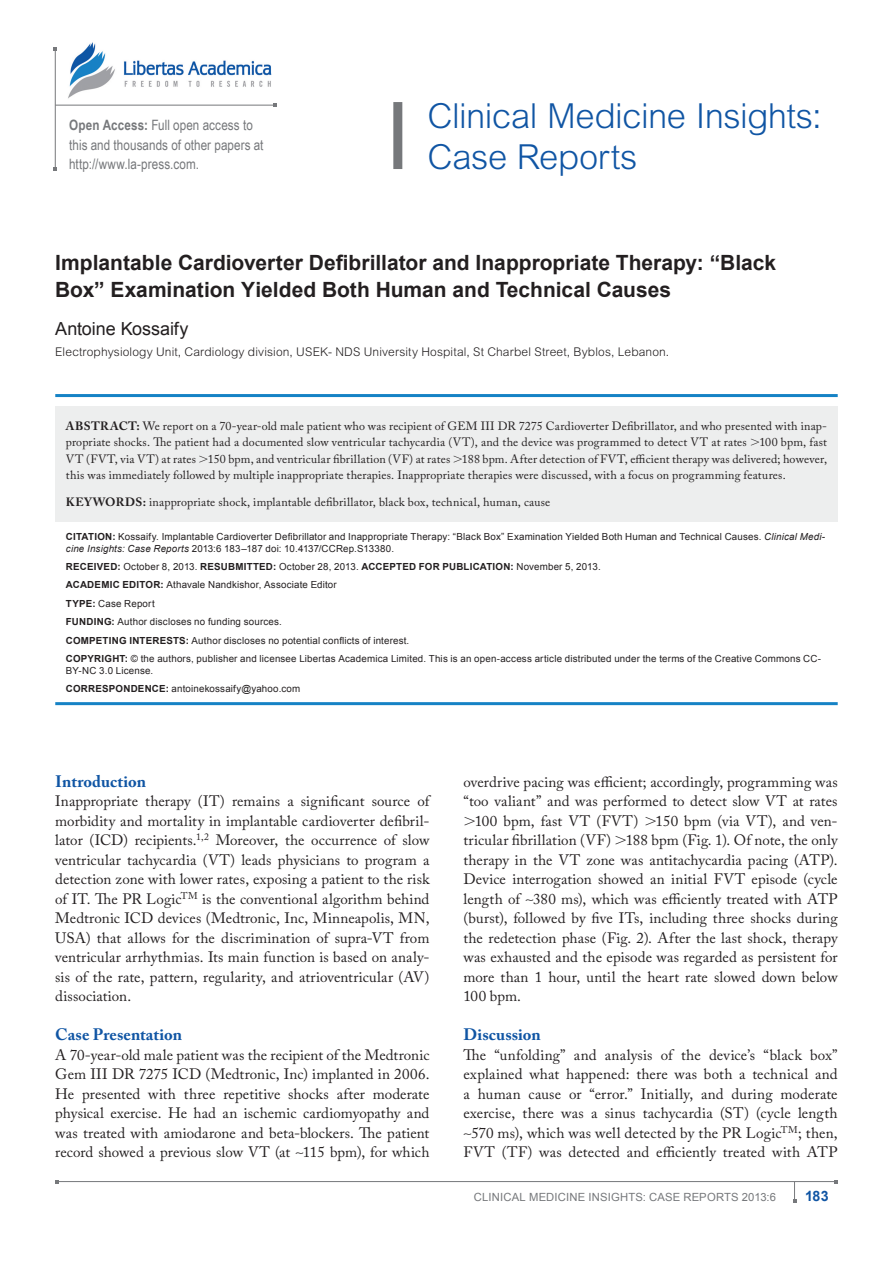
<style>
.page{position:relative;width:893px;height:1263px;background:#fff}
.page>*{position:absolute;margin:0;border:0;box-sizing:border-box;transform-origin:0 0}
.AO-Jname{font:300 34.5px/41.4px "Arial MT Std";letter-spacing:-.01em;color:#1055a4}
.AT{font:700 21px/27px "Arial";color:#231f20}
.AAu{font:18px "Arial";color:#231f20}
.t1{font:700 16.5px "Adobe Caslon Pro";letter-spacing:.005em;color:#1055a4}
.TxF{font:15px/19.5px "Adobe Caslon Pro";letter-spacing:.005em;color:#231f20;text-align:justify}
.OA{font:14.25px/19.5px "Arial Narrow";letter-spacing:.005em;color:#76787b}
.RunF-folio{font:700 14.25px "Arial";color:#1055a4}
.t2{font:12px/16.5px "Adobe Caslon Pro";letter-spacing:.015em;color:#231f20;text-align:justify}
.AAuAff{font:300 12px "Arial MT Std";letter-spacing:.01em;color:#231f20}
.RunF{font:11.25px "Arial";letter-spacing:.015em;color:#76787b}
.Citation{font:9.75px/12px "Arial";letter-spacing:.02em;color:#231f20}
.Citation-2{font:700 9.75px "Arial";letter-spacing:.025em;color:#231f20}
.Citation-l{font:9.75px "Arial";letter-spacing:.02em;color:#231f20}
.Citation-l-2{font:700 9.75px "Arial";color:#231f20}
.s1{font-weight:700}
.s2{font-family:"Mathematical Pi One"}
.s3{font-style:italic}
.s4{font-weight:400}
</style>
<div class="page">
<hr style="left:57px;top:1181px;width:779px;height:1px;background:#76787b">
<svg style="left:793px;top:1182px;width:3px;height:20px"></svg>
<hr style="left:55px;top:49px;width:1px;height:120px;background:#76787b">
<hr style="left:55px;top:105px;width:220px;height:1px;background:#76787b">
<img style="left:68px;top:42px;width:204px;height:57px">
<div style="left:393px;top:102px;width:9px;height:67px;background:#76787b"></div>
<hr style="left:55px;top:394px;width:783px;height:3px;background:#1582c5">
<hr style="left:55px;top:702px;width:783px;height:3px;background:#1582c5">
<div style="left:55px;top:406px;width:783px;height:115px;background:#edeeee"></div>
<p class="OA" style="left:69px;top:115px;width:196px"><span class="s1">Open Access:</span> Full open access to this and thousands of other papers at http://www.la-press.com.</p>
<p class="AO-Jname" style="left:428px;top:96px;width:396px">Clinical Medicine Insights:<br>Case Reports</p>
<p class="AT" style="left:55px;top:250px;width:722px">Implantable Cardioverter Defibrillator and Inappropriate Therapy: “Black<br>Box” Examination Yielded Both Human and Technical Causes</p>
<p class="AAu" style="left:55px;top:317px;width:135px">Antoine Kossaify</p>
<p class="AAuAff" style="left:55px;top:345px;width:615px">Electrophysiology Unit, Cardiology division, USEK- NDS University Hospital, St Charbel Street, Byblos, Lebanon.</p>
<p class="t2" style="left:66px;top:417px;width:763px"><span class="s1">Abstract:</span> We report on a 70-year-old male patient who was recipient of GEM III DR 7275 Cardioverter Defibrillator, and who presented with inap&shy;propriate shocks. The patient had a documented slow ventricular tachycardia (VT), and the device was programmed to detect VT at rates <span class="s2">.</span>100 bpm, fast VT (FVT, via VT) at rates <span class="s2">.</span>150 bpm, and ventricular fibrillation (VF) at rates <span class="s2">.</span>188 bpm. After detection of FVT, efficient therapy was delivered; however, this was immediately followed by multiple inappropriate therapies. Inappropriate therapies were discussed, with a focus on programming features.</p>
<p class="t2" style="left:66px;top:494px;width:486px"><span class="s1">Keyword s:</span> inappropriate shock, implantable defibrillator, black box, technical, human, cause</p>
<p class="Citation" style="left:66px;top:530px;width:761px"><span class="s1">Citation:</span> Kossaify. Implantable Cardioverter Defibrillator and Inappropriate Therapy: “Black Box” Examination Yielded Both Human and Technical Causes. <span class="s3">Clinical Medi&shy;cine Insights: Case Reports</span> 2013:6 183–187 doi: 10.4137/CCRep.S13380.</p>
<p class="Citation-2" style="left:66px;top:560px;width:14px">Recei</p>
<p class="Citation-2" style="left:97px;top:560px;width:154px">ved: <span class="s4">October 8, 2013.</span> ReSubmitted</p>
<p class="Citation" style="left:273px;top:561px;width:97px"><span class="s1">:</span> October 28, 2013. <span class="s1">Acce</span></p>
<p class="Citation-2" style="left:390px;top:560px;width:15px">pted</p>
<p class="Citation-2" style="left:419px;top:560px;width:183px">for publication: <span class="s4">November 5, 2013.</span></p>
<p class="Citation-2" style="left:66px;top:578px;width:64px">Academicedit</p>
<p class="Citation" style="left:146px;top:579px;width:193px"><span class="s1">or:</span> Athavale Nandkishor, Associate Editor</p>
<p class="Citation" style="left:66px;top:597px;width:90px"><span class="s1">TYPE:</span> Case Report</p>
<p class="Citation" style="left:66px;top:616px;width:218px"><span class="s1">Fundi ng:</span> Author discloses no funding sources.</p>
<p class="Citation-2" style="left:66px;top:634px;width:82px">Competing Interests</p>
<p class="Citation" style="left:186px;top:634px;width:225px"><span class="s1">:</span> Author discloses no potential conflicts of interest.</p>
<p class="Citation" style="left:66px;top:653px;width:757px"><span class="s1">Copyright:</span> © the authors, publisher and licensee Libertas Academica Limited. This is an open-access article distributed under the terms of the Creative Commons CC-<br>BY-NC 3.0 License.</p>
<p class="Citation-l-2" style="left:66px;top:682px;width:23px">Corres</p>
<p class="Citation-l" style="left:109px;top:682px;width:193px"><span class="s1">pondence:</span> antoinekossaify@yahoo.com</p>
<h1 class="t1" style="left:55px;top:771px;width:92px">Introduction</h1>
<p class="TxF" style="left:55px;top:791px;width:376px">Inappropriate therapy (IT) remains a significant source of morbidity and mortality in implantable cardioverter defibril&shy;lator (ICD) recipients.<sup>1,2</sup> Moreover, the occurrence of slow ventricular tachycardia (VT) leads physicians to program a detection zone with lower rates, exposing a patient to the risk of IT. The PR Logic<sup>TM</sup> is the conventional algorithm behind Medtronic ICD devices (Medtronic, Inc, Minneapolis, MN, USA) that allows for the discrimination of supra-VT from ventricular arrhythmias. Its main function is based on analy&shy;sis of the rate, pattern, regularity, and atrioventricular (AV) dissociation.</p>
<h1 class="t1" style="left:55px;top:1025px;width:128px">Case Presentation</h1>
<p class="TxF" style="left:55px;top:1045px;width:376px">A 70-year-old male patient was the recipient of the Medtronic Gem III DR 7275 ICD (Medtronic, Inc) implanted in 2006.<br>He presented with three repetitive shocks after moderate physical exercise. He had an ischemic cardiomyopathy and was treated with amiodarone and beta-blockers. The patient record showed a previous slow VT (at ∼115 bpm), for which</p>
<p class="TxF" style="left:463px;top:772px;width:376px">overdrive pacing was efficient; accordingly, programming was “too valiant” and was performed to detect slow VT at rates <span class="s2">.</span>100 bpm, fast VT (FVT) <span class="s2">.</span>150 bpm (via VT), and ven&shy;tricular fibrillation (VF) <span class="s2">.</span>188 bpm (Fig. 1). Of note, the only therapy in the VT zone was antitachycardia pacing (ATP).<br>Device interrogation showed an initial FVT episode (cycle length of ∼380 ms), which was efficiently treated with ATP (burst), followed by five ITs, including three shocks during the redetection phase (Fig. 2). After the last shock, therapy was exhausted and the episode was regarded as persistent for more than 1 hour, until the heart rate slowed down below 100 bpm.</p>
<h1 class="t1" style="left:463px;top:1025px;width:79px">Discussion</h1>
<p class="TxF" style="left:463px;top:1045px;width:376px">The “unfolding” and analysis of the device’s “black box” explained what happened: there was both a technical and a human cause or “error.” Initially, and during moderate exercise, there was a sinus tachycardia (ST) (cycle length ∼570 ms), which was well detected by the PR Logic<sup>TM</sup>; then, FVT (TF) was detected and efficiently treated with ATP</p>
<p class="RunF" style="left:474px;top:1189px;width:304px">Clinical Medicine I nsights: Case Reports 2013:6</p>
<p class="RunF-folio" style="left:805px;top:1186px;width:25px">183</p>
</div>
